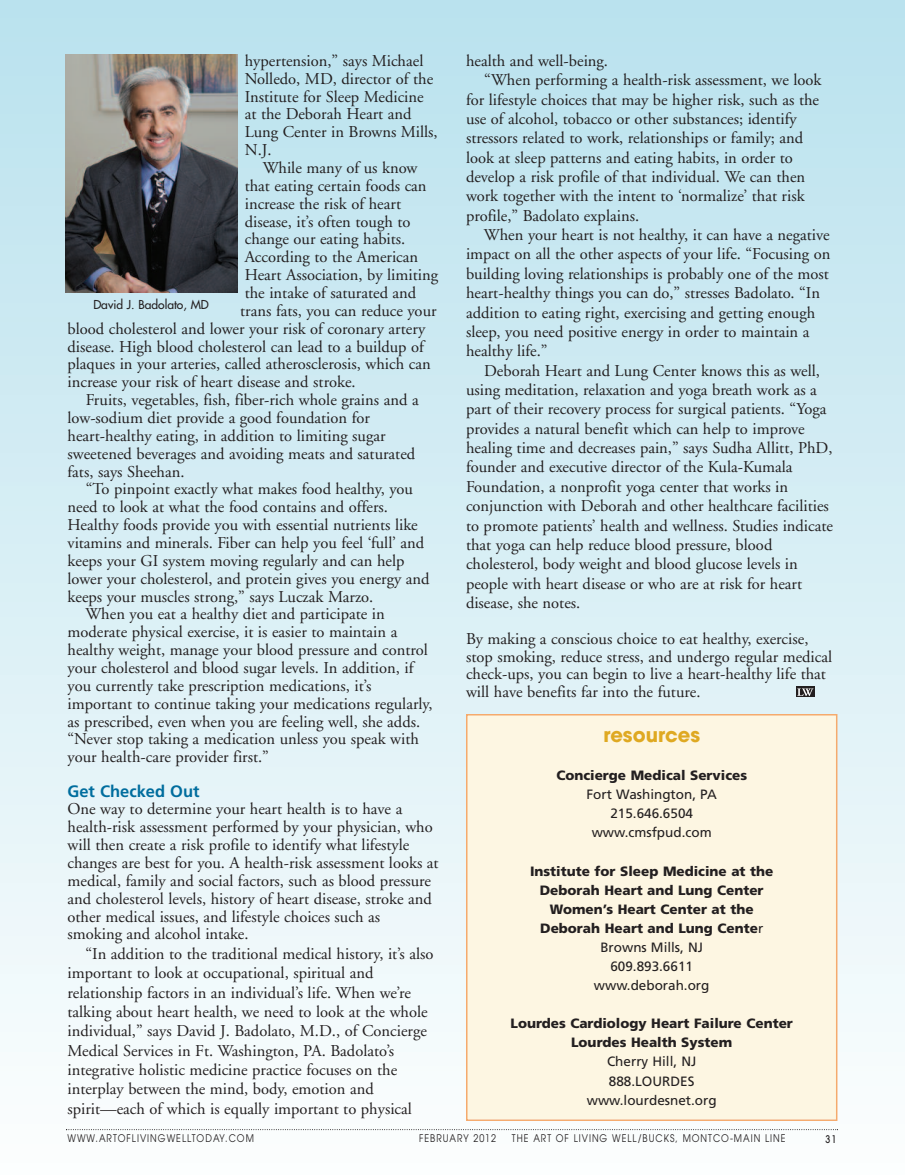
<style>
.page{position:relative;width:905px;height:1175px;background:#fff}
.page>*{position:absolute;margin:0;border:0;box-sizing:border-box;transform-origin:0 0}
.t1{font:700 19.5px "Avant Garde";color:#dfa922}
.t2{font:16.5px/17.9px "Adobe Garamond";color:#231f20}
.t3{font:700 16.5px "Frutiger";color:#006d9e}
.t4{font:900 13.5px/19px "Frutiger";color:#231f20;text-align:center}
.t5{font:13.5px/19px "Frutiger";color:#231f20;text-align:center}
.t6{font:12px "Futura";color:#231f20}
.t7{font:10.5px "Avant Garde";letter-spacing:.11em;color:#231f20;scale:.85 1}
.t8{font:500 10.5px "Avant Garde";color:#231f20;scale:.85 1}
.s1{font-weight:400}
</style>
<div class="page">
<div style="left:0;top:0;width:904px;height:1174px;background:linear-gradient(to bottom,#b9e2ee,#fcfdfd)"></div>
<svg style="left:66px;top:1129px;width:772px;height:1px"></svg>
<img style="left:65px;top:54px;width:172px;height:238px">
<div style="left:795px;top:686px;width:19px;height:11px;background:#231f20"></div>
<svg style="left:797px;top:688px;width:16px;height:8px"></svg>
<div style="left:467px;top:715px;width:369px;height:404px;background:#fdf6e2"></div>
<div style="left:466px;top:714px;width:371px;height:406px;border:2px solid #f5aa6d"></div>
<p class="t2" style="left:245px;top:53px;width:194px">hypertension,” says Michael<br>Nolledo, MD, director of the<br>Institute for Sleep Medicine at the Deborah Heart and<br>Lung Center in Browns Mills,<br>N.J.</p>
<p class="t2" style="left:263px;top:160px;width:156px">While many of us know</p>
<p class="t2" style="left:245px;top:178px;width:183px">that eating certain foods can</p>
<p class="t2" style="left:245px;top:196px;width:158px">increase the risk of heart</p>
<p class="t2" style="left:245px;top:214px;width:167px">disease, it’s often tough to</p>
<p class="t2" style="left:245px;top:232px;width:162px">change our eating habits.</p>
<p class="t2" style="left:245px;top:250px;width:175px">According to the American</p>
<p class="t2" style="left:245px;top:267px;width:195px">Heart Association, by limiting</p>
<p class="t2" style="left:245px;top:285px;width:173px">the intake of saturated and</p>
<p class="t2" style="left:240px;top:303px;width:198px">trans fats, you can reduce your</p>
<p class="t2" style="left:68px;top:321px;width:359px">blood cholesterol and lower your risk of coronary artery</p>
<p class="t2" style="left:68px;top:339px;width:358px">disease. High blood cholesterol can lead to a buildup of</p>
<p class="t2" style="left:68px;top:357px;width:364px">plaques in your arteries, called atherosclerosis, which can</p>
<p class="t2" style="left:68px;top:374px;width:289px">increase your risk of heart disease and stroke.</p>
<p class="t2" style="left:86px;top:392px;width:334px">Fruits, vegetables, fish, fiber-rich whole grains and a</p>
<p class="t2" style="left:68px;top:410px;width:304px">low-sodium diet provide a good foundation for</p>
<p class="t2" style="left:68px;top:428px;width:319px">heart-healthy eating, in addition to limiting sugar</p>
<p class="t2" style="left:68px;top:446px;width:349px">sweetened beverages and avoiding meats and saturated</p>
<p class="t2" style="left:68px;top:464px;width:118px">fats, says Sheehan.</p>
<p class="t2" style="left:86px;top:482px;width:329px">“To pinpoint exactly what makes food healthy, you</p>
<p class="t2" style="left:68px;top:499px;width:322px">need to look at what the food contains and offers.</p>
<p class="t2" style="left:68px;top:517px;width:352px">Healthy foods provide you with essential nutrients like</p>
<p class="t2" style="left:68px;top:535px;width:358px">vitamins and minerals. Fiber can help you feel ‘full’ and</p>
<p class="t2" style="left:68px;top:553px;width:338px">keeps your GI system moving regularly and can help</p>
<p class="t2" style="left:68px;top:571px;width:363px">lower your cholesterol, and protein gives you energy and</p>
<p class="t2" style="left:68px;top:589px;width:307px">keeps your muscles strong,” says Luczak Marzo.</p>
<p class="t2" style="left:85px;top:607px;width:301px">When you eat a healthy diet and participate in</p>
<p class="t2" style="left:68px;top:624px;width:331px">moderate physical exercise, it is easier to maintain a</p>
<p class="t2" style="left:68px;top:642px;width:362px">healthy weight, manage your blood pressure and control</p>
<p class="t2" style="left:68px;top:660px;width:347px">your cholesterol and blood sugar levels. In addition, if</p>
<p class="t2" style="left:68px;top:678px;width:305px">you currently take prescription medications, it’s</p>
<p class="t2" style="left:68px;top:696px;width:366px">important to continue taking your medications regularly,</p>
<p class="t2" style="left:68px;top:714px;width:354px">as prescribed, even when you are feeling well, she adds.</p>
<p class="t2" style="left:68px;top:731px;width:353px">“Never stop taking a medication unless you speak with</p>
<p class="t2" style="left:68px;top:749px;width:203px">your health-care provider first.”</p>
<p class="t3" style="left:68px;top:784px;width:133px">Get Checked Out</p>
<p class="t2" style="left:67px;top:801px;width:372px">One way to determine your heart health is to have a health-risk assessment performed by your physician, who will then create a risk profile to identify what lifestyle changes are best for you. A health-risk assessment looks at medical, family and social factors, such as blood pressure and cholesterol levels, history of heart disease, stroke and other medical issues, and lifestyle choices such as smoking and alcohol intake.</p>
<p class="t2" style="left:67px;top:945px;width:367px;line-height:19.4px;text-indent:18px">“In addition to the traditional medical history, it’s also important to look at occupational, spiritual and relationship factors in an individual’s life. When we’re talking about heart health, we need to look at the whole individual,” says David J. Badolato, M.D., of Concierge Medical Services in Ft. Washington, PA. Badolato’s integrative holistic medicine practice focuses on the interplay between the mind, body, emotion and spirit—each of which is equally important to physical</p>
<p class="t6" style="left:93px;top:298px;width:117px">David J. Badolato, MD</p>
<p class="t2" style="left:466px;top:53px;width:144px">health and well-being.</p>
<p class="t2" style="left:484px;top:73px;width:339px">“When performing a health-risk assessment, we look</p>
<p class="t2" style="left:466px;top:92px;width:354px">for lifestyle choices that may be higher risk, such as the</p>
<p class="t2" style="left:466px;top:111px;width:332px">use of alcohol, tobacco or other substances; identify</p>
<p class="t2" style="left:466px;top:131px;width:339px">stressors related to work, relationships or family; and</p>
<p class="t2" style="left:466px;top:150px;width:328px">look at sleep patterns and eating habits, in order to</p>
<p class="t2" style="left:466px;top:169px;width:341px">develop a risk profile of that individual. We can then</p>
<p class="t2" style="left:466px;top:189px;width:340px">work together with the intent to ‘normalize’ that risk</p>
<p class="t2" style="left:466px;top:208px;width:175px">profile,” Badolato explains.</p>
<p class="t2" style="left:484px;top:227px;width:347px">When your heart is not healthy, it can have a negative</p>
<p class="t2" style="left:466px;top:247px;width:366px">impact on all the other aspects of your life. “Focusing on</p>
<p class="t2" style="left:466px;top:266px;width:364px">building loving relationships is probably one of the most</p>
<p class="t2" style="left:466px;top:285px;width:355px">heart-healthy things you can do,” stresses Badolato. “In</p>
<p class="t2" style="left:466px;top:305px;width:351px">addition to eating right, exercising and getting enough</p>
<p class="t2" style="left:466px;top:324px;width:345px">sleep, you need positive energy in order to maintain a</p>
<p class="t2" style="left:466px;top:343px;width:83px">healthy life.”</p>
<p class="t2" style="left:484px;top:363px;width:337px">Deborah Heart and Lung Center knows this as well,</p>
<p class="t2" style="left:466px;top:382px;width:352px">using meditation, relaxation and yoga breath work as a</p>
<p class="t2" style="left:466px;top:401px;width:362px">part of their recovery process for surgical patients. “Yoga</p>
<p class="t2" style="left:466px;top:421px;width:340px">provides a natural benefit which can help to improve</p>
<p class="t2" style="left:466px;top:440px;width:368px">healing time and decreases pain,” says Sudha Allitt, PhD,</p>
<p class="t2" style="left:466px;top:460px;width:328px">founder and executive director of the Kula-Kumala</p>
<p class="t2" style="left:466px;top:479px;width:323px">Foundation, a nonprofit yoga center that works in</p>
<p class="t2" style="left:466px;top:498px;width:364px">conjunction with Deborah and other healthcare facilities</p>
<p class="t2" style="left:466px;top:518px;width:368px">to promote patients’ health and wellness. Studies indicate</p>
<p class="t2" style="left:466px;top:537px;width:308px">that yoga can help reduce blood pressure, blood</p>
<p class="t2" style="left:466px;top:556px;width:333px">cholesterol, body weight and blood glucose levels in</p>
<p class="t2" style="left:466px;top:576px;width:338px">people with heart disease or who are at risk for heart</p>
<p class="t2" style="left:466px;top:595px;width:116px">disease, she notes.</p>
<p class="t2" style="left:466px;top:631px;width:367px">By making a conscious choice to eat healthy, exercise, stop smoking, reduce stress, and undergo regular medical check-ups, you can begin to live a heart-healthy life that will have benefits far into the future.</p>
<p class="t1" style="left:603px;top:727px;width:98px">resources</p>
<p class="t4" style="left:556px;top:767px;width:192px">Concierge Medical Services</p>
<p class="t5" style="left:586px;top:786px;width:132px">Fort Washington, PA<br>215.646.6504 www.cmsfpud.com</p>
<p class="t4" style="left:530px;top:862px;width:245px">Institute for Sleep Medicine at the<br>Deborah Heart and Lung Center<br>Women’s Heart Center at the<br>Deborah Heart and Lung Cente<span class="s1">r<br>Browns Mills, NJ<br>609.893.6611<br>www.deborah.org</span></p>
<p class="t4" style="left:510px;top:1015px;width:284px">Lourdes Cardiology Heart Failure Center<br>Lourdes Health System</p>
<p class="t5" style="left:587px;top:1053px;width:131px">Cherry Hill, NJ<br>888.LOURDES www.lourdesnet.org</p>
<p class="t7" style="left:67px;top:1134px;width:221px">WWW.ARTOFLIVINGWELLTODAY.COM</p>
<p class="t7" style="left:419px;top:1134px;width:92px">FEBRUARY 2012</p>
<p class="t7" style="left:512px;top:1134px;width:323px">THE ART OF LIVING WELL/BUCKS, MONTCO-MAIN LINE</p>
<p class="t8" style="left:825px;top:1135px;width:14px">31</p>
</div>
